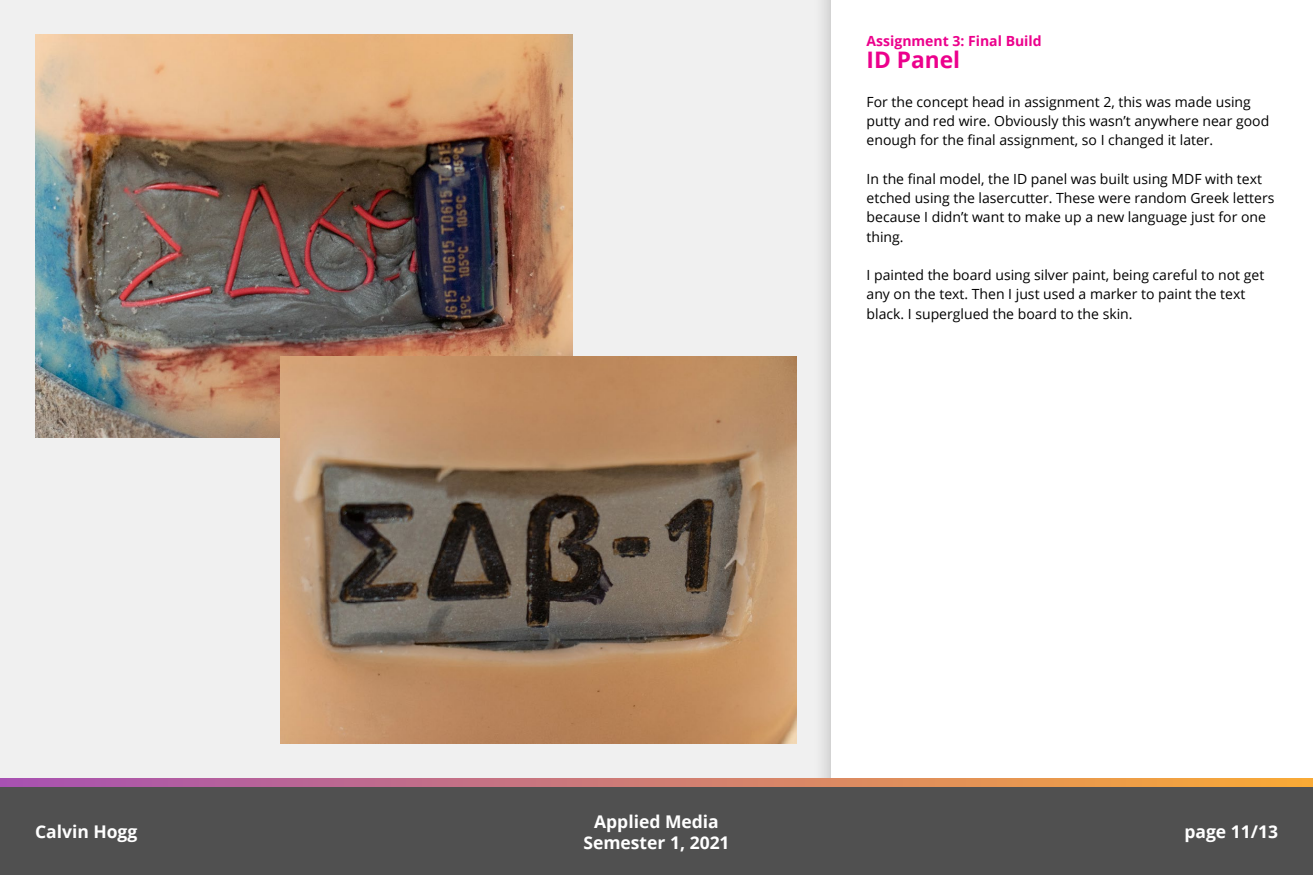
<style>
.page{position:relative;width:1313px;height:875px;background:#fff}
.page>*{position:absolute;margin:0;border:0;box-sizing:border-box;transform-origin:0 0}
.t1{font:700 22.75px "Open Sans";color:#ec008c}
.t2{font:700 17.5px/21px "Open Sans";color:#fff;text-align:center}
.Custom_style{font:14px/19.2px "Open Sans";color:#000}
.t3{font:700 14px "Open Sans";color:#ec008c}
</style>
<div class="page">
<div style="left:0;top:0;width:812px;height:779px;background:#f0f0f0"></div>
<div style="left:812px;top:0;width:500px;height:875px;background:#e5e5e5"></div>
<div style="left:831px;top:0;width:481px;height:875px;background:#fff"></div>
<svg style="left:0;top:779px;width:1312px;height:9px;background:#c1786f"></svg>
<div style="left:0;top:788px;width:1312px;height:87px;background:#505050"></div>
<img style="left:35px;top:34px;width:538px;height:403px">
<img style="left:280px;top:357px;width:516px;height:387px">
<p class="t3" style="left:866px;top:31px;width:177px">Assignment 3: Final Build</p>
<p class="t1" style="left:866px;top:44px;width:95px">ID Panel</p>
<p class="Custom_style" style="left:866px;top:92px;width:404px">For the concept head in assignment 2, this was made using putty and red wire. Obviously this wasn’t anywhere near good enough for the final assignment, so I changed it later.</p>
<p class="Custom_style" style="left:866px;top:169px;width:409px">In the final model, the ID panel was built using MDF with text etched using the lasercutter. These were random Greek letters because I didn’t want to make up a new language just for one thing.</p>
<p class="Custom_style" style="left:866px;top:265px;width:399px">I painted the board using silver paint, being careful to not get any on the text. Then I just used a marker to paint the text black. I superglued the board to the skin.</p>
<p class="t2" style="left:583px;top:810px;width:148px">Applied Media<br>Semester 1, 2021</p>
<p class="t2" style="left:35px;top:820px;width:104px">Calvin Hogg</p>
<p class="t2" style="left:1184px;top:821px;width:95px">page 11/13</p>
</div>
